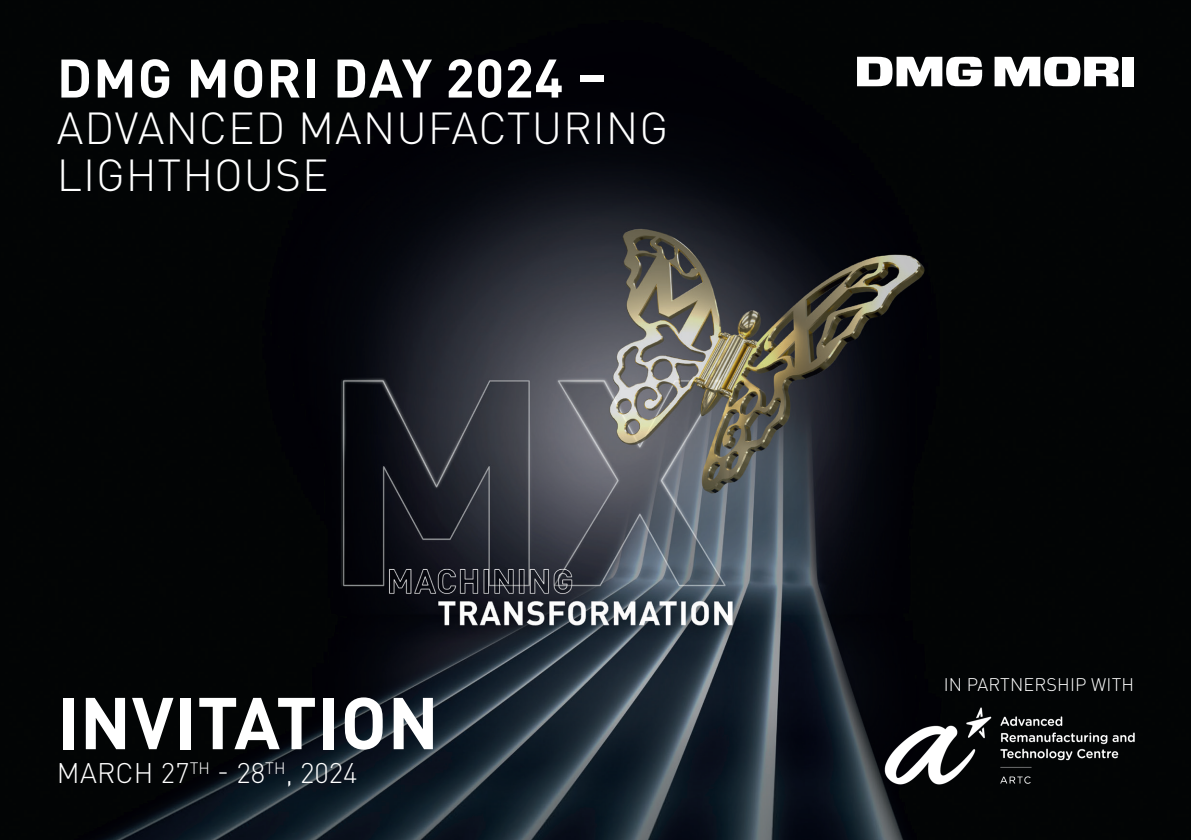
<style>
.page{position:relative;width:1191px;height:840px;background:#fff}
.page>*{position:absolute;margin:0;border:0;box-sizing:border-box;transform-origin:0 0}
.t1{font:700 72px "DIN Pro";letter-spacing:.01em;color:#fff}
.t2{font:700 53.4px "DIN Pro";letter-spacing:.015em;color:#fff}
.t3{font:300 44.2px/47.2px "DIN Pro";letter-spacing:.02em;color:#fff}
.t4{font:300 28px "DIN Pro";color:#fff}
.t5{font:300 18px "DIN Pro";letter-spacing:.01em;color:#fff}
</style>
<div class="page">
<img style="left:0;top:0;width:1191px;height:839px">
<div style="left:1122px;top:57px;width:12px;height:29px;background:#fff"></div>
<svg style="left:994px;top:57px;width:124px;height:29px"></svg>
<svg style="left:857px;top:57px;width:125px;height:29px"></svg>
<img style="left:868px;top:693px;width:284px;height:104px">
<p class="t2" style="left:57px;top:36px;width:551px">DMG MORI DAY 2024 –</p>
<p class="t3" style="left:57px;top:101px;width:613px">ADVANCED MANUFACTURING<br>LIGHTHOUSE</p>
<h1 class="t1" style="left:57px;top:666px;width:383px">INVITATION</h1>
<p class="t4" style="left:57px;top:751px;width:302px">MARCH 27<sup>TH</sup> - 28<sup>TH</sup>, 2024</p>
<p class="t5" style="left:943px;top:670px;width:192px">IN PARTNERSHIP WITH</p>
</div>
